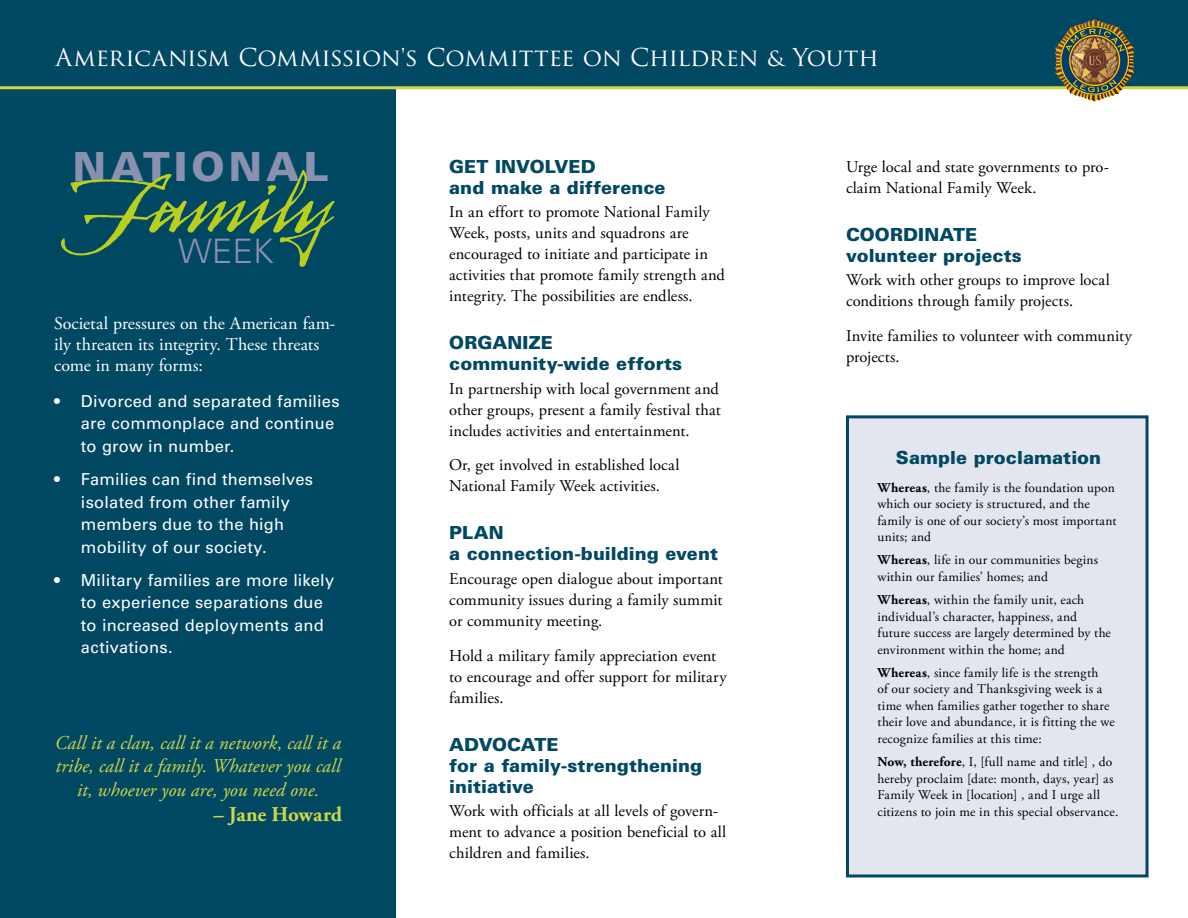
<style>
.page{position:relative;width:1188px;height:918px;background:#fff}
.page>*{position:absolute;margin:0;border:0;box-sizing:border-box;transform-origin:0 0}
.t1{font:900 40.05px "Univers LT Std";letter-spacing:.1em;color:#8a90b0}
.t2{font:300 33.75px "Univers LT Std";color:#8a90b0}
.t3{font:24px "Trajan Pro";letter-spacing:-.02em;color:#fff}
.t4{font:700 21px "Adobe Garamond Pro";letter-spacing:-.005em;color:#ced847}
.t5{font:italic 19.5px/23.4px "Adobe Garamond Pro";color:#ced847;text-align:center}
.t6{font:900 18px/21px "Univers LT Std";color:#014863}
.t7{font:18px/21px "Adobe Garamond Pro";letter-spacing:.005em;color:#fff}
.t8{font:16.5px/21px "Adobe Garamond Pro";letter-spacing:.005em;color:#000}
.t9{font:16.5px/22.5px "Univers LT Std";letter-spacing:.01em;color:#fff}
.t10{font:13.5px/16.5px "Adobe Garamond Pro";letter-spacing:.015em;color:#000}
.s1{font-style:italic}
.s2{font-weight:700}
</style>
<div class="page">
<div style="left:0;top:88px;width:396px;height:830px;background:#014863"></div>
<div style="left:0;top:0;width:1188px;height:88px;background:#014863"></div>
<div style="left:846px;top:415px;width:303px;height:463px;background:#e4e6ef;border:3px solid #014863"></div>
<svg style="left:61px;top:170px;width:274px;height:97px"></svg>
<hr style="left:0;top:86px;width:1188px;height:3px;background:#ced847">
<svg style="left:1055px;top:19px;width:80px;height:83px"></svg>
<img style="left:1071px;top:37px;width:47px;height:47px">
<h3 class="t3" style="left:56px;top:42px;width:825px">Americanism Commission's Committee on Children &amp; Youth</h3>
<h1 class="t1" style="left:73px;top:142px;width:257px">NATIONAL</h1>
<h2 class="t2" style="left:178px;top:230px;width:97px">WEEK</h2>
<p class="t7" style="left:54px;top:313px;width:283px">Societal pressures on the American fam&shy;ily threaten its integrity. These threats come in many forms:</p>
<p class="t9" style="left:81px;top:390px;width:260px;text-indent:-27px">• Divorced and separated families are commonplace and continue to grow in number.</p>
<p class="t9" style="left:81px;top:468px;width:234px;text-indent:-27px">• Families can find themselves isolated from other family members due to the high mobility of our society.</p>
<p class="t9" style="left:81px;top:569px;width:255px;text-indent:-27px">• Military families are more likely to experience separations due to increased deployments and activations.</p>
<p class="t5" style="left:55px;top:731px;width:288px">Call it a clan, call it a network, call it a tribe, call it a family. Whatever you call it, whoever you are, you need one.</p>
<p class="t4" style="left:213px;top:802px;width:130px"><span class="s1">–</span> Jane Howard</p>
<p class="t6" style="left:449px;top:155px;width:218px">GET INVOLVED<br>and make a difference</p>
<p class="t8" style="left:449px;top:202px;width:277px">In an effort to promote National Family Week, posts, units and squadrons are encouraged to initiate and participate in activities that promote family strength and integrity. The possibilities are endless.</p>
<p class="t6" style="left:449px;top:332px;width:235px">ORGANIZE community-wide efforts</p>
<p class="t8" style="left:449px;top:379px;width:273px;text-align:justify">In partnership with local government and other groups, present a family festival that includes activities and entertainment.</p>
<p class="t8" style="left:449px;top:455px;width:232px">Or, get involved in established local<br>National Family Week activities.</p>
<p class="t6" style="left:449px;top:522px;width:270px">PLAN<br>a connection-building event</p>
<p class="t8" style="left:449px;top:569px;width:275px;text-align:justify">Encourage open dialogue about important community issues during a family summit or community meeting.</p>
<p class="t8" style="left:449px;top:646px;width:279px">Hold a military family appreciation event to encourage and offer support for military families.</p>
<p class="t6" style="left:449px;top:734px;width:255px">ADVOCATE<br>for a family-strengthening initiative</p>
<p class="t8" style="left:449px;top:801px;width:279px">Work with officials at all levels of govern&shy;ment to advance a position beneficial to all children and families.</p>
<p class="t8" style="left:846px;top:156px;width:265px">Urge local and state governments to pro&shy;claim National Family Week.</p>
<p class="t6" style="left:846px;top:223px;width:177px">COORDINATE volunteer projects</p>
<p class="t8" style="left:846px;top:270px;width:265px">Work with other groups to improve local conditions through family projects.</p>
<p class="t8" style="left:846px;top:326px;width:287px">Invite families to volunteer with community projects.</p>
<p class="t6" style="left:896px;top:447px;width:207px">Sample proclamation</p>
<p class="t10" style="left:878px;top:480px;width:241px"><span class="s2">Whereas</span>, the family is the foundation upon which our society is structured, and the family is one of our society’s most important units; and</p>
<p class="t10" style="left:878px;top:552px;width:222px"><span class="s2">Whereas</span>, life in our communities begins within our families’ homes; and</p>
<p class="t10" style="left:878px;top:592px;width:235px"><span class="s2">Whereas</span>, within the family unit, each individual’s character, happiness, and future success are largely determined by the environment within the home; and</p>
<p class="t10" style="left:878px;top:665px;width:239px"><span class="s2">Whereas</span>, since family life is the strength<br>of our society and Thanksgiving week is a time when families gather together to share their love and abundance, it is fitting the we recognize families at this time:</p>
<p class="t10" style="left:878px;top:754px;width:242px"><span class="s2">Now, therefore</span>, I, [full name and title] , do hereby proclaim [date: month, days, year] as Family Week in [location] , and I urge all citizens to join me in this special observance.</p>
</div>
